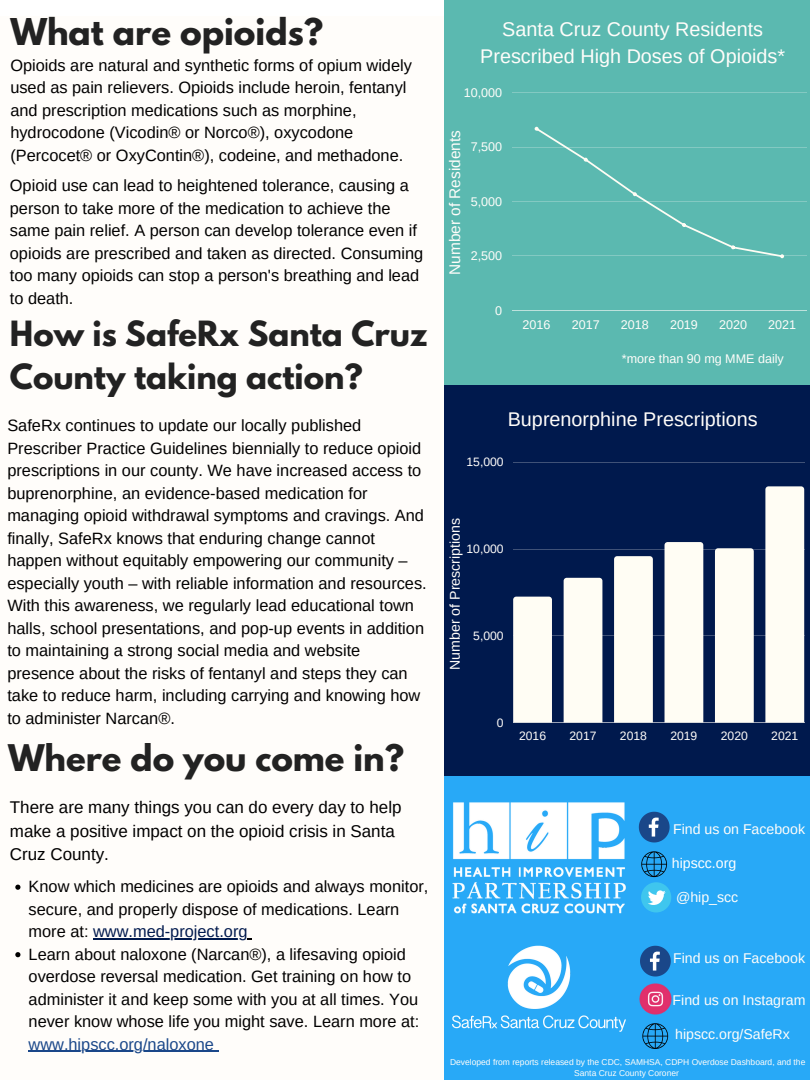
<style>
.page{position:relative;width:810px;height:1080px;background:#fff}
.page>*{position:absolute;margin:0;border:0;box-sizing:border-box;transform-origin:0 0}
.t1{font:700 32.69px "League Spartan";color:#222}
.t2{font:700 32.56px "League Spartan";color:#222}
.t3{font:700 30.81px/42.9px "League Spartan";color:#222}
.t4{font:22.62px "Arimo";color:#222}
.t5{font:19.81px/27.6px "Arimo";color:#fffdfa;text-align:center}
.t6{font:17px/23.4px "Arimo";color:#000}
.t7{font:16.38px/22.5px "Arimo";color:#000}
.t8{font:16.38px "Arimo";color:#1a4789}
.t9{font:15.38px "Arimo";color:#fffdfa}
.t10{font:14.12px "Arimo";color:#fffdfa}
.t11{font:14.12px "Arimo";color:#fff}
.t12{font:12.56px "Arimo";color:#fffdfa}
.t13{font:12.19px "Arimo";color:#fffdfa}
.t14{font:8.5px/11.8px "Arimo";color:#fffdfa;text-align:center}
.s1{color:#00194d}
</style>
<div class="page">
<div style="left:0;top:16px;width:536px;height:1064px;background:#fffdfa"></div>
<div style="left:444px;top:726px;width:366px;height:354px;background:#28a9f7"></div>
<svg style="left:641px;top:851px;width:26px;height:26px"></svg>
<svg style="left:639px;top:812px;width:31px;height:30px"></svg>
<svg style="left:642px;top:1023px;width:26px;height:26px"></svg>
<div style="left:641px;top:882px;width:30px;height:30px;background:#3fc6ee;border-radius:50%"></div>
<svg style="left:648px;top:890px;width:18px;height:15px"></svg>
<svg style="left:640px;top:946px;width:31px;height:31px"></svg>
<div style="left:444px;top:0;width:366px;height:386px;background:#5bb9b0"></div>
<div style="left:444px;top:386px;width:366px;height:390px;background:#00194d"></div>
<hr style="left:512px;top:92px;width:295px;height:1px;background:#fffdfa">
<hr style="left:512px;top:147px;width:295px;height:1px;background:#fffdfa">
<hr style="left:512px;top:201px;width:295px;height:1px;background:#fffdfa">
<hr style="left:512px;top:256px;width:295px;height:1px;background:#fffdfa">
<hr style="left:512px;top:310px;width:295px;height:1px;background:#fffdfa">
<svg style="left:535px;top:127px;width:249px;height:131px"></svg>
<hr style="left:513px;top:462px;width:291px;height:1px;background:#fffdfa">
<hr style="left:513px;top:549px;width:291px;height:1px;background:#fffdfa">
<hr style="left:513px;top:636px;width:291px;height:1px;background:#fffdfa">
<hr style="left:513px;top:722px;width:291px;height:1px;background:#fffdfa">
<div style="left:513px;top:597px;width:39px;height:126px;background:#fffdf4"></div>
<div style="left:564px;top:578px;width:38px;height:145px;background:#fffdf4"></div>
<div style="left:614px;top:556px;width:39px;height:167px;background:#fffdf4"></div>
<div style="left:665px;top:542px;width:38px;height:181px;background:#fffdf4"></div>
<div style="left:715px;top:548px;width:39px;height:175px;background:#fffdf4"></div>
<div style="left:765px;top:486px;width:39px;height:237px;background:#fffdf4"></div>
<img style="left:453px;top:802px;width:173px;height:112px">
<img style="left:453px;top:945px;width:173px;height:87px">
<img style="left:639px;top:983px;width:32px;height:32px">
<svg style="left:15px;top:885px;width:5px;height:5px"></svg>
<hr style="left:93px;top:938px;width:155px;height:1px;background:#00194d">
<svg style="left:15px;top:952px;width:5px;height:5px"></svg>
<hr style="left:29px;top:1051px;width:185px;height:1px;background:#1a4789">
<h1 class="t1" style="left:10px;top:15px;width:314px">What are opioids?</h1>
<p class="t7" style="left:10px;top:54px;width:403px">Opioids are natural and synthetic forms of opium widely used as pain relievers. Opioids include heroin, fentanyl and prescription medications such as morphine, hydrocodone (Vicodin® or Norco®), oxycodone (Percocet® or OxyContin®), codeine, and methadone.</p>
<p class="t7" style="left:10px;top:174px;width:415px">Opioid use can lead to heightened tolerance, causing a person to take more of the medication to achieve the same pain relief. A person can develop tolerance even if opioids are prescribed and taken as directed. Consuming too many opioids can stop a person's breathing and lead to death.</p>
<p class="t5" style="left:480px;top:15px;width:306px">Santa Cruz County Residents<br>Prescribed High Doses of Opioids*</p>
<p class="t12" style="left:464px;top:85px;width:40px">10,000</p>
<p class="t9" style="left:446px;top:275px;width:146px;rotate:-90deg">Number of Residents</p>
<p class="t12" style="left:471px;top:140px;width:33px">7,500</p>
<p class="t12" style="left:471px;top:195px;width:33px">5,000</p>
<p class="t12" style="left:471px;top:249px;width:33px">2,500</p>
<p class="t12" style="left:495px;top:304px;width:8px">0</p>
<h3 class="t3" style="left:10px;top:316px;width:419px">How is SafeRx Santa Cruz<br>County taking action?</h3>
<p class="t12" style="left:523px;top:317px;width:29px">2016</p>
<p class="t12" style="left:572px;top:317px;width:29px">2017</p>
<p class="t12" style="left:621px;top:317px;width:29px">2018</p>
<p class="t12" style="left:670px;top:317px;width:29px">2019</p>
<p class="t12" style="left:719px;top:317px;width:29px">2020</p>
<p class="t12" style="left:768px;top:317px;width:29px">2021</p>
<p class="t12" style="left:622px;top:351px;width:163px">*more than 90 mg MME daily</p>
<p class="t5" style="left:508px;top:405px;width:251px">Buprenorphine Prescriptions</p>
<p class="t7" style="left:7px;top:414px;width:421px">SafeRx continues to update our locally published Prescriber Practice Guidelines biennially to reduce opioid prescriptions in our county. We have increased access to buprenorphine, an evidence-based medication for managing opioid withdrawal symptoms and cravings. And finally, SafeRx knows that enduring change cannot happen without equitably empowering our community – especially youth – with reliable information and resources.<br>With this awareness, we regularly lead educational town halls, school presentations, and pop-up events in addition to maintaining a strong social media and website presence about the risks of fentanyl and steps they can take to reduce harm, including carrying and knowing how to administer Narcan®.</p>
<p class="t13" style="left:467px;top:455px;width:39px">15,000</p>
<h3 class="t4" style="left:266px;top:463px;width:261px">Add a little bit of body text</h3>
<p class="t10" style="left:447px;top:670px;width:153px;rotate:-90deg">Number of Prescriptions</p>
<p class="t13" style="left:467px;top:542px;width:39px">10,000</p>
<p class="t13" style="left:473px;top:629px;width:32px">5,000</p>
<p class="t13" style="left:497px;top:716px;width:8px">0</p>
<h2 class="t2" style="left:8px;top:742px;width:398px">Where do you come in?</h2>
<p class="t6" style="left:10px;top:796px;width:393px">There are many things you can do every day to help make a positive impact on the opioid crisis in Santa<br>Cruz County.</p>
<p class="t7" style="left:29px;top:875px;width:401px">Know which medicines are opioids and always monitor, secure, and properly dispose of medications. Learn more at: <span class="s1">www.med-project.org<br></span>Learn about naloxone (Narcan®), a lifesaving opioid overdose reversal medication. Get training on how to administer it and keep some with you at all times. You never know whose life you might save. Learn more at:</p>
<p class="t8" style="left:29px;top:1035px;width:187px">www.hipscc.org/naloxone</p>
<p class="t13" style="left:519px;top:729px;width:29px">2016</p>
<p class="t13" style="left:569px;top:729px;width:29px">2017</p>
<p class="t13" style="left:620px;top:729px;width:29px">2018</p>
<p class="t13" style="left:670px;top:729px;width:29px">2019</p>
<p class="t13" style="left:721px;top:729px;width:29px">2020</p>
<p class="t13" style="left:771px;top:729px;width:29px">2021</p>
<p class="t10" style="left:673px;top:822px;width:134px">Find us on Facebook</p>
<p class="t11" style="left:672px;top:855px;width:66px">hipscc.org</p>
<p class="t10" style="left:676px;top:889px;width:64px">@hip_scc</p>
<p class="t10" style="left:673px;top:951px;width:134px">Find us on Facebook</p>
<p class="t10" style="left:673px;top:992px;width:134px">Find us on Instagram</p>
<p class="t10" style="left:675px;top:1026px;width:116px">hipscc.org/SafeRx</p>
<p class="t14" style="left:450px;top:1056px;width:357px">Developed from reports released by the CDC, SAMHSA, CDPH Overdose Dashboard, and the<br>Santa Cruz County Coroner</p>
</div>
